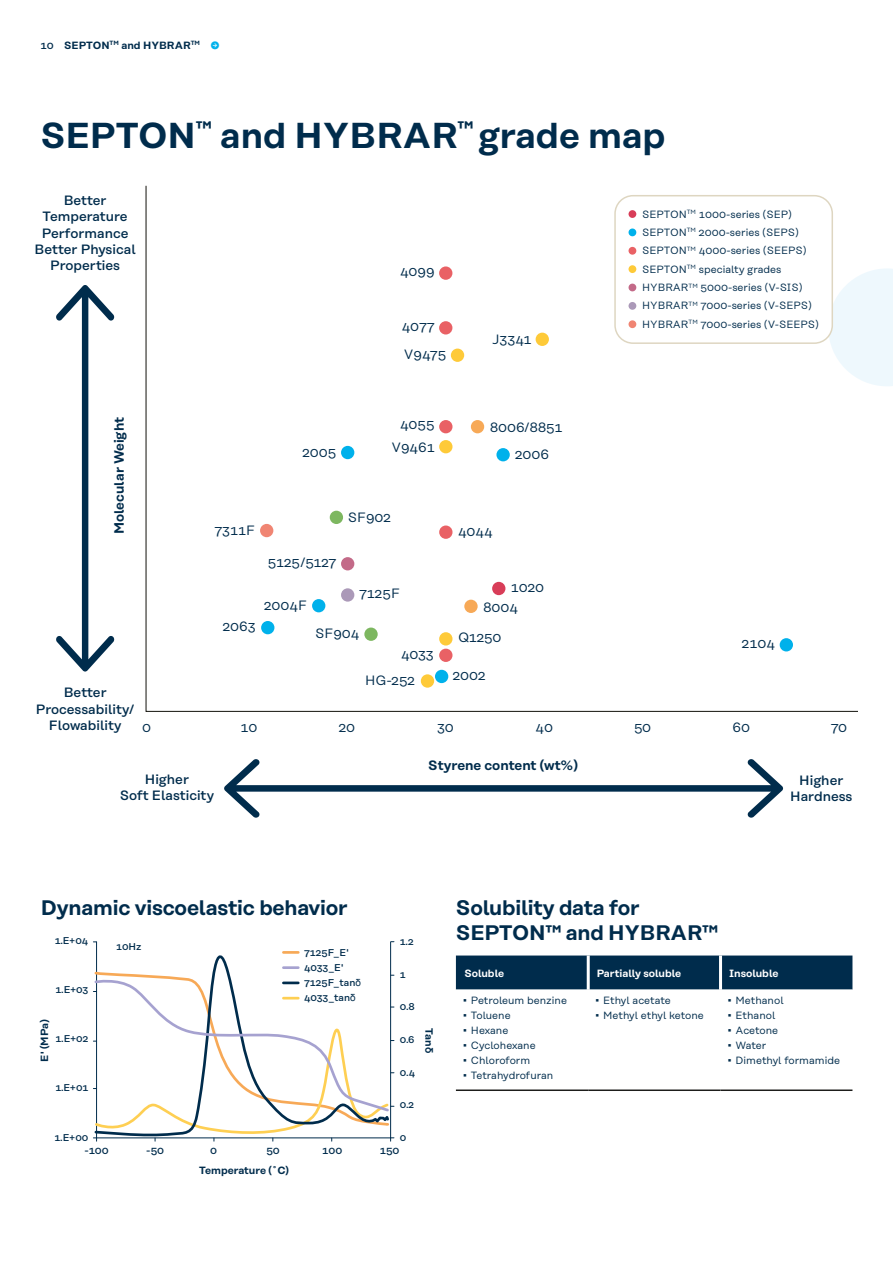
<style>
.page{position:relative;width:893px;height:1263px;background:#fff}
.page>*{position:absolute;margin:0;border:0;box-sizing:border-box;transform-origin:0 0}
.t1{font:600 36px "Rational Text";color:#002c4c}
.t2{font:600 21px/25.2px "Rational Text";letter-spacing:-.01em;color:#002c4c}
.t3{font:13.5px "Rational Text";color:#002c4c}
.t4{font:500 13.5px/16.2px "Rational Text";color:#002c4c;text-align:center}
.t5{font:600 13.5px "Rational Text";color:#002c4c}
.t6{font:10.5px/18.3px "Rational Text";color:#002c4c}
.t7{font:600 10.5px "Rational Text";color:#002c4c}
.t8{font:600 10.5px "Rational Text";color:#fff}
.t9{font:500 10.5px "Rational Text";color:#002c4c}
.t10{font:500 9.9px/15.1px "Rational Text";color:#002c4c}
.s1{font-weight:500}
.s2{font-family:"Arial";font-weight:400}
.s3{font-family:"Arial";font-weight:700}
</style>
<div class="page">
<div style="left:858px;top:269px;width:35px;height:117px;background:#eef8fd"></div>
<div style="left:456px;top:955px;width:396px;height:35px;background:#002c4c"></div>
<hr style="left:587px;top:955px;width:3px;height:34px;background:#fff">
<hr style="left:719px;top:955px;width:3px;height:34px;background:#fff">
<hr style="left:587px;top:989px;width:3px;height:100px;background:#fff">
<hr style="left:719px;top:989px;width:3px;height:100px;background:#fff">
<hr style="left:456px;top:1089px;width:132px;height:2px;background:#1d1d1b">
<hr style="left:588px;top:1089px;width:132px;height:2px;background:#1d1d1b">
<hr style="left:720px;top:1089px;width:132px;height:2px;background:#1d1d1b">
<svg style="left:145px;top:185px;width:713px;height:527px"></svg>
<div style="left:341px;top:446px;width:13px;height:13px;background:#00b1eb;border-radius:50%"></div>
<div style="left:496px;top:448px;width:14px;height:13px;background:#00b1eb;border-radius:50%"></div>
<div style="left:312px;top:599px;width:13px;height:13px;background:#00b1eb;border-radius:50%"></div>
<div style="left:261px;top:621px;width:13px;height:13px;background:#00b1eb;border-radius:50%"></div>
<div style="left:780px;top:638px;width:13px;height:13px;background:#00b1eb;border-radius:50%"></div>
<div style="left:435px;top:670px;width:13px;height:13px;background:#00b1eb;border-radius:50%"></div>
<div style="left:439px;top:266px;width:13px;height:14px;background:#e96165;border-radius:50%"></div>
<div style="left:439px;top:321px;width:13px;height:13px;background:#e96165;border-radius:50%"></div>
<div style="left:439px;top:420px;width:13px;height:13px;background:#e96165;border-radius:50%"></div>
<div style="left:439px;top:440px;width:13px;height:13px;background:#feca39;border-radius:50%"></div>
<div style="left:439px;top:525px;width:13px;height:14px;background:#e96165;border-radius:50%"></div>
<div style="left:439px;top:649px;width:13px;height:13px;background:#e96165;border-radius:50%"></div>
<div style="left:421px;top:674px;width:13px;height:14px;background:#feca39;border-radius:50%"></div>
<div style="left:471px;top:420px;width:13px;height:13px;background:#f7a957;border-radius:50%"></div>
<div style="left:464px;top:600px;width:14px;height:13px;background:#f7a957;border-radius:50%"></div>
<div style="left:439px;top:632px;width:13px;height:13px;background:#feca39;border-radius:50%"></div>
<div style="left:330px;top:511px;width:13px;height:13px;background:#7db760;border-radius:50%"></div>
<div style="left:364px;top:627px;width:14px;height:14px;background:#7db760;border-radius:50%"></div>
<div style="left:341px;top:557px;width:13px;height:13px;background:#c36a88;border-radius:50%"></div>
<div style="left:341px;top:588px;width:13px;height:14px;background:#ab99b8;border-radius:50%"></div>
<div style="left:492px;top:582px;width:13px;height:13px;background:#d83d58;border-radius:50%"></div>
<div style="left:260px;top:524px;width:13px;height:13px;background:#f08573;border-radius:50%"></div>
<div style="left:451px;top:349px;width:13px;height:13px;background:#feca39;border-radius:50%"></div>
<div style="left:536px;top:333px;width:13px;height:13px;background:#feca39;border-radius:50%"></div>
<div style="left:628px;top:228px;width:8px;height:8px;background:#00b1eb;border-radius:50%"></div>
<div style="left:628px;top:210px;width:8px;height:8px;background:#d83d58;border-radius:50%"></div>
<div style="left:628px;top:247px;width:8px;height:8px;background:#e96165;border-radius:50%"></div>
<div style="left:628px;top:265px;width:8px;height:8px;background:#feca39;border-radius:50%"></div>
<div style="left:628px;top:284px;width:8px;height:7px;background:#c36a88;border-radius:50%"></div>
<div style="left:628px;top:302px;width:8px;height:8px;background:#ab99b8;border-radius:50%"></div>
<div style="left:628px;top:320px;width:8px;height:8px;background:#f08573;border-radius:50%"></div>
<svg style="left:56px;top:285px;width:58px;height:386px"></svg>
<svg style="left:224px;top:759px;width:559px;height:59px"></svg>
<svg style="left:93px;top:941px;width:298px;height:34px"></svg>
<hr style="left:283px;top:951px;width:15px;height:3px;background:#f7a957">
<hr style="left:283px;top:966px;width:15px;height:3px;background:#a6a2d0">
<hr style="left:390px;top:942px;width:1px;height:196px;background:#002c4c">
<svg style="left:93px;top:975px;width:301px;height:166px"></svg>
<p class="t7" style="left:40px;top:39px;width:161px"><span class="s1">10</span> SEPTON<sup>TM</sup> and HYBRAR<sup>TM</sup></p>
<h1 class="t1" style="left:40px;top:114px;width:627px">SEPTON<sup>™</sup> and HYBRAR<sup>™</sup> grade map</h1>
<p class="t4" style="left:35px;top:192px;width:103px">Better<br>Temperature<br>Performance<br>Better Physical<br>Properties</p>
<p class="t5" style="left:111px;top:534px;width:119px;rotate:-90deg">Molecular Weight</p>
<p class="t3" style="left:400px;top:263px;width:36px">4099</p>
<p class="t3" style="left:402px;top:318px;width:35px">4077</p>
<p class="t3" style="left:404px;top:346px;width:44px">V9475</p>
<p class="t3" style="left:492px;top:331px;width:41px">J3341</p>
<p class="t3" style="left:302px;top:444px;width:36px">2005</p>
<p class="t3" style="left:400px;top:417px;width:36px">4055</p>
<p class="t3" style="left:391px;top:440px;width:45px">V9461</p>
<p class="t3" style="left:215px;top:522px;width:42px">7311F</p>
<p class="t3" style="left:223px;top:619px;width:34px">2063</p>
<p class="t3" style="left:348px;top:509px;width:45px">SF902</p>
<p class="t3" style="left:268px;top:555px;width:70px">5125/5127</p>
<p class="t3" style="left:264px;top:597px;width:45px">2004F</p>
<p class="t3" style="left:359px;top:585px;width:42px">7125F</p>
<p class="t3" style="left:315px;top:626px;width:46px">SF904</p>
<p class="t3" style="left:401px;top:646px;width:34px">4033</p>
<p class="t3" style="left:490px;top:419px;width:74px">8006/8851</p>
<p class="t3" style="left:515px;top:447px;width:36px">2006</p>
<p class="t3" style="left:458px;top:523px;width:36px">4044</p>
<p class="t3" style="left:511px;top:580px;width:35px">1020</p>
<p class="t3" style="left:483px;top:600px;width:36px">8004</p>
<p class="t3" style="left:458px;top:630px;width:45px">Q1250</p>
<p class="t6" style="left:642px;top:205px;width:178px">SEPTON<sup>TM</sup> 1000-series (SEP)<br>SEPTON<sup>TM</sup> 2000-series (SEPS)<br>SEPTON<sup>TM</sup> 4000-series (SEEPS)<br>SEPTON<sup>TM</sup> specialty grades<br>HYBRAR<sup>TM</sup> 5000-series (V-SIS)<br>HYBRAR<sup>TM</sup> 7000-series (V-SEPS)<br>HYBRAR<sup>TM</sup> 7000-series (V-SEEPS)</p>
<p class="t3" style="left:742px;top:636px;width:35px">2104</p>
<p class="t4" style="left:36px;top:684px;width:100px">Better<br>Processability/<br>Flowability</p>
<p class="t3" style="left:365px;top:672px;width:52px">HG-252</p>
<p class="t3" style="left:453px;top:667px;width:35px">2002</p>
<p class="t3" style="left:142px;top:719px;width:10px">0</p>
<p class="t3" style="left:240px;top:719px;width:19px">10</p>
<p class="t3" style="left:339px;top:719px;width:18px">20</p>
<p class="t3" style="left:437px;top:719px;width:18px">30</p>
<p class="t3" style="left:536px;top:719px;width:19px">40</p>
<p class="t3" style="left:634px;top:719px;width:19px">50</p>
<p class="t3" style="left:732px;top:719px;width:19px">60</p>
<p class="t3" style="left:831px;top:719px;width:18px">70</p>
<p class="t4" style="left:120px;top:771px;width:96px">Higher<br>Soft Elasticity</p>
<p class="t5" style="left:428px;top:758px;width:151px">Styrene content (wt%)</p>
<p class="t4" style="left:790px;top:772px;width:64px">Higher<br>Hardness</p>
<h2 class="t2" style="left:41px;top:895px;width:308px">Dynamic viscoelastic behavior</h2>
<p class="t10" style="left:55px;top:933px;width:35px">1.E+04</p>
<p class="t10" style="left:116px;top:939px;width:27px">10Hz</p>
<p class="t10" style="left:304px;top:944px;width:58px">7125F_E'<br>4033_E'<br>7125F_tan<span class="s2">δ<br></span>4033_tan<span class="s2">δ</span></p>
<p class="t10" style="left:55px;top:982px;width:34px">1.E+03</p>
<p class="t7" style="left:38px;top:1062px;width:44px;rotate:-90deg">E' (MPa)</p>
<p class="t10" style="left:55px;top:1031px;width:34px">1.E+02</p>
<p class="t10" style="left:55px;top:1080px;width:35px">1.E+01</p>
<p class="t10" style="left:55px;top:1129px;width:35px">1.E+00</p>
<p class="t10" style="left:400px;top:934px;width:15px">1.2</p>
<p class="t10" style="left:400px;top:966px;width:7px">1</p>
<p class="t10" style="left:400px;top:999px;width:16px">0.8</p>
<p class="t10" style="left:400px;top:1032px;width:16px">0.6</p>
<p class="t10" style="left:400px;top:1064px;width:17px">0.4</p>
<p class="t10" style="left:400px;top:1097px;width:16px">0.2</p>
<p class="t10" style="left:400px;top:1130px;width:8px">0</p>
<p class="t9" style="left:85px;top:1144px;width:26px">-100</p>
<p class="t9" style="left:146px;top:1144px;width:19px">-50</p>
<p class="t9" style="left:210px;top:1144px;width:8px">0</p>
<p class="t9" style="left:266px;top:1144px;width:15px">50</p>
<p class="t9" style="left:322px;top:1144px;width:22px">100</p>
<p class="t9" style="left:380px;top:1144px;width:21px">150</p>
<p class="t7" style="left:199px;top:1164px;width:91px">Temperature (˚C)</p>
<p class="t7" style="left:435px;top:1028px;width:26px;rotate:90deg">Tan<span class="s3">δ</span></p>
<h2 class="t2" style="left:456px;top:895px;width:264px">Solubility data for<br>SEPTON™ and HYBRAR™</h2>
<p class="t8" style="left:464px;top:967px;width:41px">Soluble</p>
<p class="t8" style="left:597px;top:967px;width:86px">Partially soluble</p>
<p class="t8" style="left:729px;top:967px;width:51px">Insoluble</p>
<p class="t6" style="left:462px;top:991px;width:107px">▪ Petroleum benzine</p>
<p class="t6" style="left:462px;top:1006px;width:50px">▪ Toluene</p>
<p class="t6" style="left:462px;top:1021px;width:48px">▪ Hexane</p>
<p class="t6" style="left:462px;top:1036px;width:75px">▪ Cyclohexane</p>
<p class="t6" style="left:462px;top:1051px;width:70px">▪ Chloroform</p>
<p class="t6" style="left:462px;top:1066px;width:93px">▪ Tetrahydrofuran</p>
<p class="t6" style="left:594px;top:991px;width:78px">▪ Ethyl acetate</p>
<p class="t6" style="left:594px;top:1006px;width:111px">▪ Methyl ethyl ketone</p>
<p class="t6" style="left:726px;top:991px;width:59px">▪ Methanol</p>
<p class="t6" style="left:726px;top:1006px;width:50px">▪ Ethanol</p>
<p class="t6" style="left:726px;top:1021px;width:53px">▪ Acetone</p>
<p class="t6" style="left:726px;top:1036px;width:41px">▪ Water</p>
<p class="t6" style="left:726px;top:1051px;width:115px">▪ Dimethyl formamide</p>
</div>
